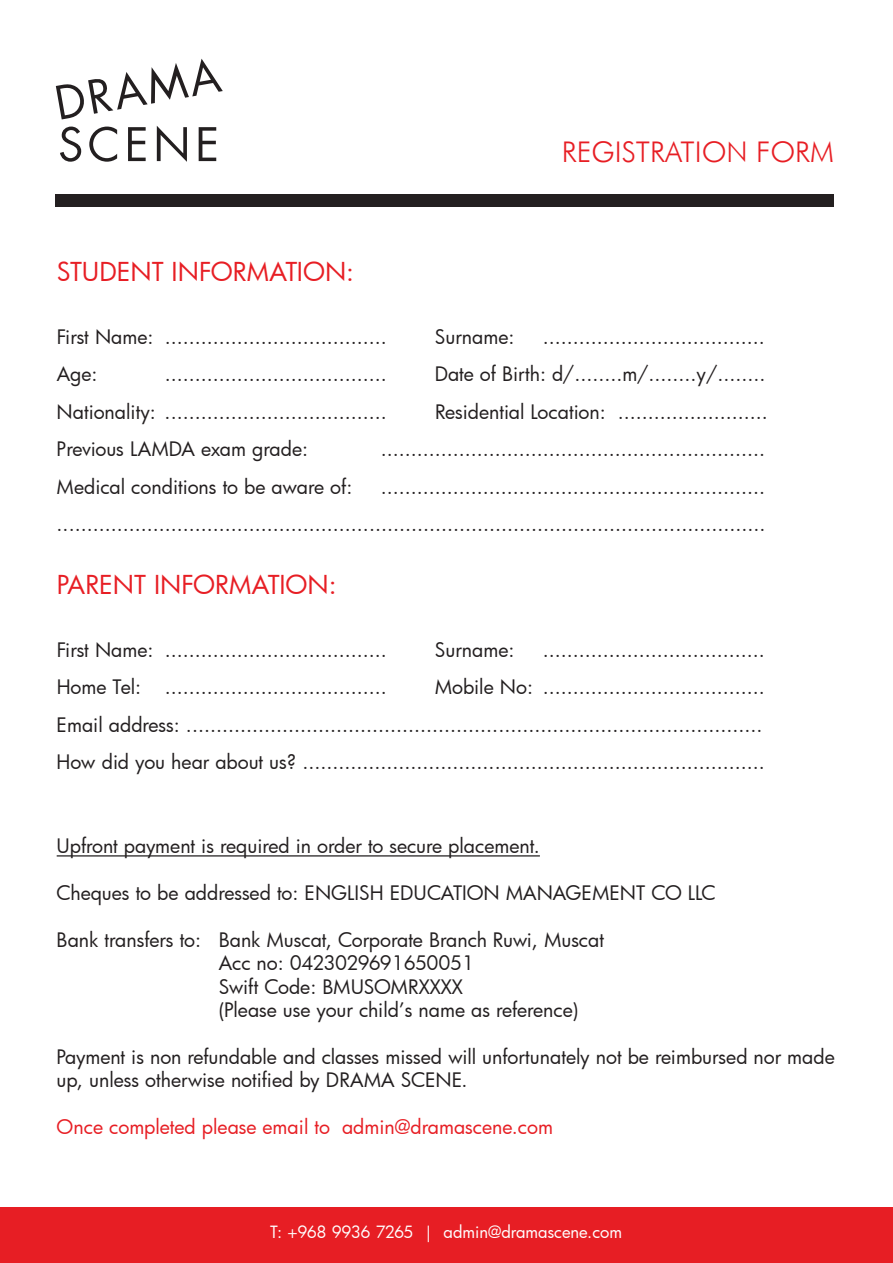
<style>
.page{position:relative;width:893px;height:1263px;background:#fff}
.page>*{position:absolute;margin:0;border:0;box-sizing:border-box;transform-origin:0 0}
.t1{font:300 28.5px "Futura BT";color:#e71e24}
.t2{font:25.5px "Futura";color:#e71e24}
.t3{font:19.5px/23.4px "Futura";color:#231f20}
.t4{font:19.5px "Futura";color:#e71e24}
.t5{font:16.5px "Futura";letter-spacing:-.005em;color:#fff}
</style>
<div class="page">
<div style="left:55px;top:194px;width:778px;height:13px;background:#231f20"></div>
<div style="left:0;top:1207px;width:893px;height:56px;background:#e71e24"></div>
<hr style="left:57px;top:855px;width:483px;height:1px;background:#231f20">
<svg style="left:60px;top:127px;width:21px;height:35px"></svg>
<svg style="left:89px;top:127px;width:28px;height:35px"></svg>
<svg style="left:128px;top:127px;width:18px;height:34px"></svg>
<svg style="left:157px;top:126px;width:30px;height:36px"></svg>
<svg style="left:199px;top:127px;width:17px;height:34px"></svg>
<svg style="left:56px;top:59px;width:167px;height:60px"></svg>
<h1 class="t1" style="left:562px;top:135px;width:274px">REGISTRATION FORM</h1>
<h2 class="t2" style="left:57px;top:254px;width:299px">STUDENT INFORMATION:</h2>
<p class="t3" style="left:57px;top:325px;width:332px">First Name: .....................................</p>
<p class="t3" style="left:435px;top:325px;width:81px">Surname:</p>
<p class="t3" style="left:543px;top:325px;width:224px">.....................................</p>
<p class="t3" style="left:57px;top:362px;width:42px">Age:</p>
<p class="t3" style="left:165px;top:362px;width:224px">.....................................</p>
<p class="t3" style="left:435px;top:362px;width:332px">Date of Birth: d/........m/........y/........</p>
<p class="t3" style="left:57px;top:400px;width:332px">Nationality: .....................................</p>
<p class="t3" style="left:435px;top:400px;width:334px">Residential Location: .........................</p>
<p class="t3" style="left:57px;top:437px;width:253px">Previous LAMDA exam grade:</p>
<p class="t3" style="left:381px;top:437px;width:386px">................................................................</p>
<p class="t3" style="left:57px;top:475px;width:297px">Medical conditions to be aware of:</p>
<p class="t3" style="left:57px;top:468px;width:710px;line-height:37.5px;text-align:right">................................................................ ......................................................................................................................</p>
<h2 class="t2" style="left:57px;top:567px;width:281px">PARENT INFORMATION:</h2>
<p class="t3" style="left:57px;top:637px;width:332px">First Name: .....................................</p>
<p class="t3" style="left:435px;top:637px;width:81px">Surname:</p>
<p class="t3" style="left:543px;top:637px;width:224px">.....................................</p>
<p class="t3" style="left:57px;top:668px;width:710px;line-height:37.5px;text-align:justify;text-indent:378px">Mobile No: .....................................<br>Email address: ................................................................................................<br>How did you hear about us? .............................................................................</p>
<p class="t3" style="left:57px;top:675px;width:332px">Home Tel: .....................................</p>
<p class="t3" style="left:57px;top:834px;width:485px">Upfront payment is required in order to secure placement.</p>
<p class="t3" style="left:57px;top:881px;width:660px">Cheques to be addressed to: ENGLISH EDUCATION MANAGEMENT CO LLC</p>
<p class="t3" style="left:219px;top:928px;width:387px;text-indent:-162px">Bank transfers to: Bank Muscat, Corporate Branch Ruwi, Muscat Acc no: 0423029691650051<br>Swift Code: BMUSOMRXXXX<br>(Please use your child’s name as reference)</p>
<p class="t3" style="left:57px;top:1045px;width:780px">Payment is non refundable and classes missed will unfortunately not be reimbursed nor made up, unless otherwise notified by DRAMA SCENE.</p>
<p class="t4" style="left:57px;top:1114px;width:498px">Once completed please email to admin@dramascene.com</p>
<p class="t5" style="left:270px;top:1221px;width:353px">T: +968 9936 7265 | admin@dramascene.com</p>
</div>
